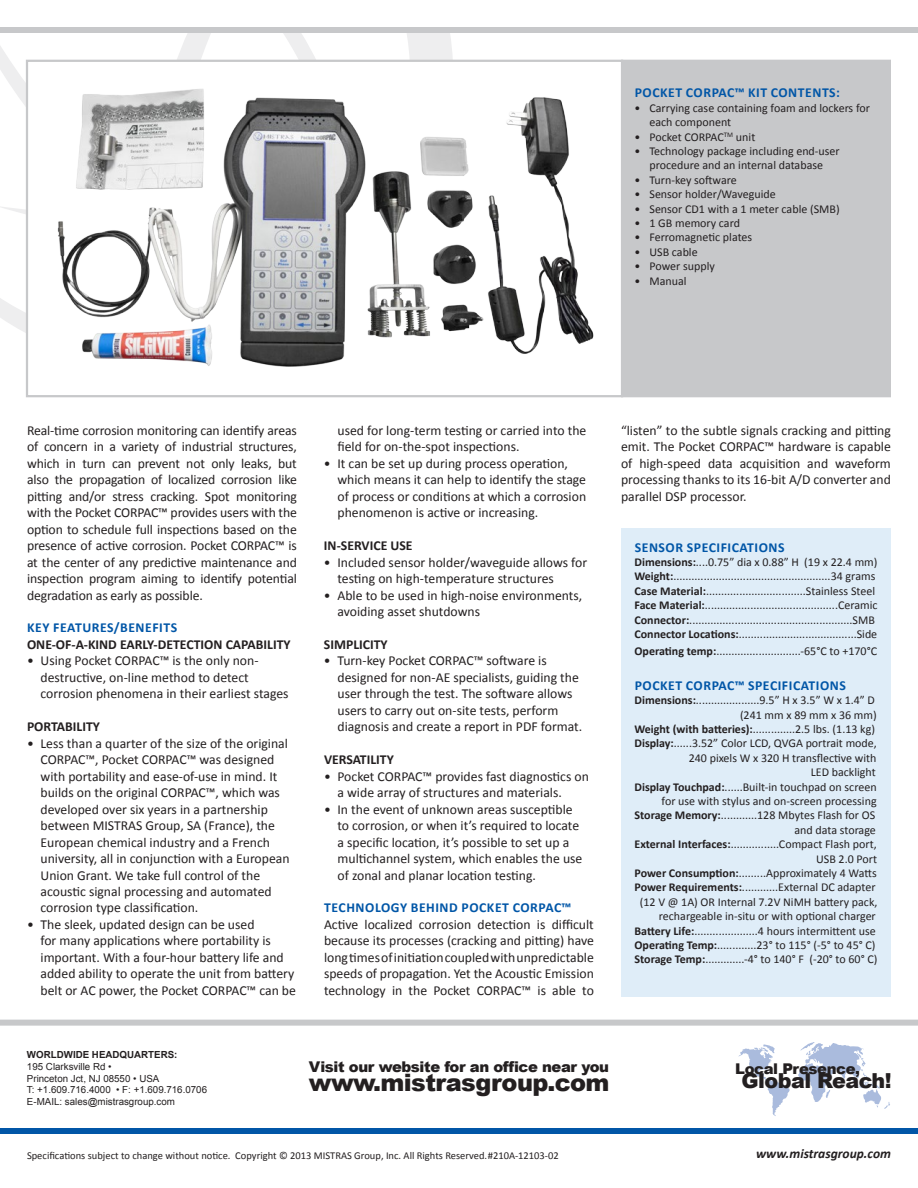
<style>
.page{position:relative;width:918px;height:1188px;background:#fff}
.page>*{position:absolute;margin:0;border:0;box-sizing:border-box;transform-origin:0 0}
.t1{font:900 24px "Arial";letter-spacing:-.025em;color:#231f20}
.t2{font:900 20.7px "Arial";letter-spacing:-.025em;color:#231f20}
.t3{font:900 14.85px "Arial";letter-spacing:-.025em;color:#231f20}
.t4{font:13.65px/16.5px "Calibri";color:#231f20}
.t5{font:700 13.65px "Calibri";letter-spacing:.04em;color:#0156a7}
.t6{font:700 13.65px "Calibri";color:#231f20}
.t7{font:italic 700 13.5px "Calibri";color:#231f20}
.t8{font:12px/14.4px "Calibri";color:#231f20}
.t9{font:10.5px "Calibri";color:#231f20}
.t10{font:9.75px/11.7px "Arial";color:#231f20}
.t11{font:700 9.75px "Arial";color:#231f20}
.s1{font-weight:700}
</style>
<div class="page">
<svg style="left:738px;top:1042px;width:152px;height:74px"></svg>
<svg style="left:299px;top:33px;width:71px;height:27px"></svg>
<svg style="left:0;top:43px;width:270px;height:260px"></svg>
<svg style="left:184px;top:33px;width:27px;height:10px"></svg>
<div style="left:0;top:27px;width:918px;height:6px;background:#c7c8ca"></div>
<div style="left:0;top:1020px;width:918px;height:6px;background:#c7c8ca"></div>
<div style="left:0;top:1128px;width:918px;height:6px;background:#0156a7"></div>
<div style="left:621px;top:60px;width:270px;height:336px;background:#c7c8ca"></div>
<div style="left:621px;top:528px;width:270px;height:469px;background:#dfedf8"></div>
<img style="left:29px;top:63px;width:565px;height:304px">
<div style="left:26px;top:60px;width:597px;height:337px;border:2px solid #c7c8ca"></div>
<p class="t5" style="left:635px;top:84px;width:207px">Pocket Corpac™ kit contents:</p>
<p class="t8" style="left:649px;top:101px;width:222px;text-indent:-15px">• Carrying case containing foam and lockers for each component</p>
<p class="t8" style="left:634px;top:129px;width:122px">• Pocket CORPAC<sup>TM</sup> unit</p>
<p class="t8" style="left:634px;top:144px;width:207px;text-align:center">• Technology package including end-user procedure and an internal database</p>
<p class="t8" style="left:634px;top:173px;width:104px">• Turn-key software</p>
<p class="t8" style="left:634px;top:187px;width:143px">• Sensor holder/Waveguide</p>
<p class="t8" style="left:634px;top:201px;width:207px">• Sensor CD1 with a 1 meter cable (SMB)</p>
<p class="t8" style="left:634px;top:216px;width:107px">• 1 GB memory card</p>
<p class="t8" style="left:634px;top:230px;width:119px">• Ferromagnetic plates</p>
<p class="t8" style="left:634px;top:245px;width:65px">• USB cable</p>
<p class="t8" style="left:634px;top:259px;width:82px">• Power supply</p>
<p class="t8" style="left:634px;top:273px;width:54px">• Manual</p>
<p class="t4" style="left:27px;top:422px;width:271px;text-align:justify">Real-time corrosion monitoring can identify areas of concern in a variety of industrial structures, which in turn can prevent not only leaks, but also the propagation of localized corrosion like pitting and/or stress cracking. Spot monitoring with the Pocket CORPAC™ provides users with the option to schedule full inspections based on the presence of active corrosion. Pocket CORPAC™ is at the center of any predictive maintenance and inspection program aiming to identify potential degradation as early as possible.</p>
<p class="t5" style="left:27px;top:619px;width:64px">KEY FEATURE</p>
<p class="t5" style="left:107px;top:619px;width:71px">S/BENEFITS</p>
<p class="t6" style="left:27px;top:636px;width:265px">ONE-OF-A-KIND EARLY-DETECTION CAPABILITY</p>
<p class="t4" style="left:41px;top:653px;width:250px;text-indent:-14px">• Using Pocket CORPAC™ is the only non&shy;destructive, on-line method to detect corrosion phenomena in their earliest stages</p>
<p class="t6" style="left:27px;top:718px;width:74px">PORTABILITY</p>
<p class="t4" style="left:41px;top:735px;width:251px;text-indent:-14px">• Less than a quarter of the size of the original CORPAC™, Pocket CORPAC™ was designed with portability and ease-of-use in mind. It builds on the original CORPAC™, which was developed over six years in a partnership between MISTRAS Group, SA (France), the European chemical industry and a French university, all in conjunction with a European Union Grant. We take full control of the acoustic signal processing and automated corrosion type classification.</p>
<p class="t4" style="left:41px;top:916px;width:257px;text-indent:-14px">• The sleek, updated design can be used<br>for many applications where portability is important. With a four-hour battery life and added ability to operate the unit from battery belt or AC power, the Pocket CORPAC™ can be</p>
<p class="t4" style="left:338px;top:422px;width:250px">used for long-term testing or carried into the field for on-the-spot inspections.</p>
<p class="t4" style="left:338px;top:455px;width:250px;text-indent:-14px">• It can be set up during process operation, which means it can help to identify the stage of process or conditions at which a corrosion phenomenon is active or increasing.</p>
<p class="t6" style="left:324px;top:537px;width:89px">IN-SERVICE USE</p>
<p class="t4" style="left:338px;top:554px;width:251px;text-indent:-14px">• Included sensor holder/waveguide allows for testing on high-temperature structures</p>
<p class="t4" style="left:338px;top:587px;width:246px;text-indent:-14px">• Able to be used in high-noise environments, avoiding asset shutdowns</p>
<p class="t6" style="left:324px;top:636px;width:65px">SIMPLICITY</p>
<p class="t4" style="left:338px;top:653px;width:246px;text-indent:-14px">• Turn-key Pocket CORPAC™ software is designed for non-AE specialists, guiding the user through the test. The software allows users to carry out on-site tests, perform diagnosis and create a report in PDF format.</p>
<p class="t6" style="left:324px;top:751px;width:71px">VERSATILITY</p>
<p class="t4" style="left:338px;top:768px;width:253px;text-indent:-14px">• Pocket CORPAC™ provides fast diagnostics on a wide array of structures and materials.</p>
<p class="t4" style="left:338px;top:801px;width:246px;text-indent:-14px">• In the event of unknown areas susceptible to corrosion, or when it’s required to locate a specific location, it’s possible to set up a multichannel system, which enables the use of zonal and planar location testing.</p>
<p class="t5" style="left:324px;top:899px;width:67px">TECHNOLOGY</p>
<p class="t5" style="left:411px;top:899px;width:112px">BEHIND POCKET cOR</p>
<p class="t5" style="left:538px;top:899px;width:35px">PAC™</p>
<p class="t4" style="left:324px;top:916px;width:271px;text-align:justify">Active localized corrosion detection is difficult because its processes (cracking and pitting) have long times of initiation coupled with unpredictable speeds of propagation. Yet the Acoustic Emission technology in the Pocket CORPAC™ is able to</p>
<p class="t4" style="left:621px;top:422px;width:271px;text-align:justify">“listen” to the subtle signals cracking and pitting emit. The Pocket CORPAC™ hardware is capable of high-speed data acquisition and waveform processing thanks to its 16-bit A/D converter and parallel DSP processor.</p>
<p class="t5" style="left:635px;top:538px;width:100px">Sensor Speci ficati</p>
<p class="t5" style="left:759px;top:538px;width:19px">ons</p>
<p class="t8" style="left:634px;top:555px;width:245px"><span class="s1">Dimensions:</span>....0.75” dia x 0.88” H (19 x 22.4 mm)<br><span class="s1">Weight:</span>....................................................34 grams <span class="s1">Case Material:</span>.................................Stainless Steel <span class="s1">Face Material:</span>............................................Ceramic <span class="s1">Connector:</span>......................................................SMB <span class="s1">Connector Locations:</span>.......................................Side</p>
<p class="t8" style="left:634px;top:644px;width:244px"><span class="s1">Operating temp:</span>............................-65°C to +170°C</p>
<p class="t5" style="left:635px;top:677px;width:161px">Pocket CORPAC™ Speci ficati</p>
<p class="t5" style="left:820px;top:677px;width:19px">ons</p>
<p class="t8" style="left:634px;top:693px;width:245px;text-align:right"><span class="s1">Dimensions:</span>.....................9.5” H x 3.5” W x 1.4” D (241 mm x 89 mm x 36 mm)<br><span class="s1">Weight (with batteries):</span>..............2.5 lbs. (1.13 kg)<br><span class="s1">Display:</span>......3.52” Color LCD, QVGA portrait mode, 240 pixels W x 320 H transflective with<br>LED backlight<br><span class="s1">Display Touchpad:</span>......Built-in touchpad on screen for use with stylus and on-screen processing <span class="s1">Storage Memory:</span>............128 Mbytes Flash for OS and data storage<br><span class="s1">External Interfaces:</span>................Compact Flash port, USB 2.0 Port<br><span class="s1">Power Consumption:</span>.........Approximately 4 Watts <span class="s1">Power Requirements:</span>............External DC adapter (12 V @ 1A) OR Internal 7.2V NiMH battery pack, rechargeable in-situ or with optional charger <span class="s1">Battery Life:</span>.....................4 hours intermittent use <span class="s1">Operating Temp:</span>.............23° to 115° (-5° to 45° C)<br><span class="s1">Storage Temp:</span>.............-4° to 140° F (-20° to 60° C)</p>
<p class="t11" style="left:27px;top:1048px;width:152px">WORLDWIDE HEADQUARTERS:</p>
<p class="t10" style="left:27px;top:1061px;width:182px">195 Clarksville Rd •<br>Princeton Jct, NJ 08550 • USA<br>T: +1.609.716.4000 • F: +1.609.716.0706<br>E-MAIL: sales@mistrasgroup.com</p>
<p class="t3" style="left:309px;top:1056px;width:302px">Visit our website for an office near you</p>
<h1 class="t1" style="left:309px;top:1065px;width:302px">www.mistrasgroup.com</h1>
<p class="t3" style="left:735px;top:1058px;width:126px">Local Presence,</p>
<h2 class="t2" style="left:742px;top:1066px;width:152px">Global Reach!</h2>
<p class="t9" style="left:27px;top:1148px;width:533px">Specifications subject to change without notice. Copyright © 2013 MISTRAS Group, Inc. All Rights Reserved.#210A-12103-02</p>
<p class="t7" style="left:756px;top:1145px;width:136px">www.mistrasgroup.com</p>
</div>
